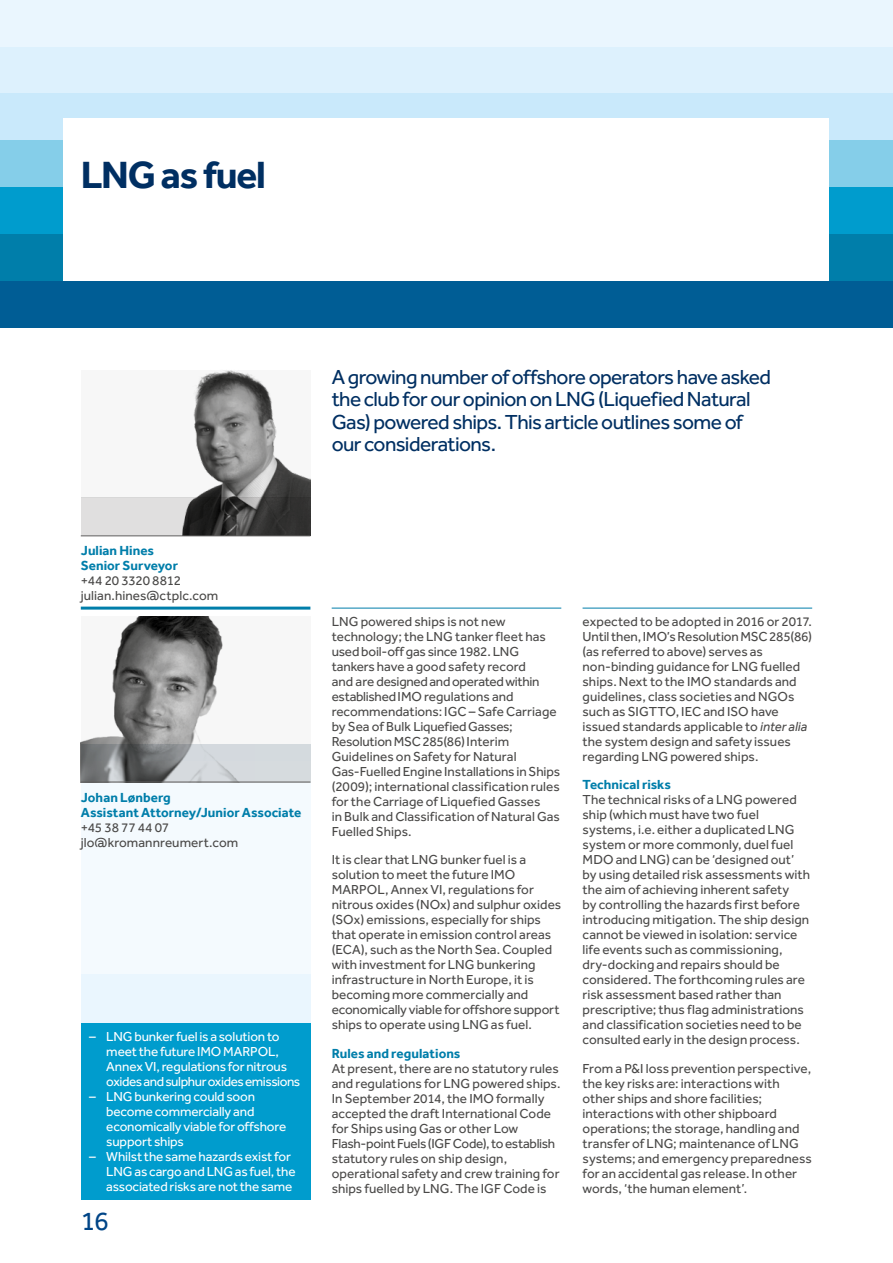
<style>
.page{position:relative;width:893px;height:1263px;background:#fff}
.page>*{position:absolute;margin:0;border:0;box-sizing:border-box;transform-origin:0 0}
.t1{font:700 39px "Effra";letter-spacing:-.03em;color:#002f62}
.t2{font:27px "Effra";color:#004587}
.t3{font:21px/22.5px "Effra";letter-spacing:-.03em;color:#002f62}
.t4{font:13.5px/15px "Effra";letter-spacing:.005em;color:#4a4948}
.t5{font:13.5px/15px "Effra";letter-spacing:-.01em;color:#fff}
.t6{font:700 13.5px/15px "Effra";letter-spacing:.005em;color:#007eaa}
.s1{font-style:italic}
</style>
<div class="page">
<div style="left:0;top:0;width:893px;height:47px;background:#eaf6fe"></div>
<div style="left:0;top:47px;width:893px;height:47px;background:#ddf1fd"></div>
<div style="left:0;top:94px;width:893px;height:46px;background:#c9e9fb"></div>
<div style="left:0;top:140px;width:893px;height:47px;background:#85cee9"></div>
<div style="left:0;top:187px;width:893px;height:47px;background:#009ccd"></div>
<div style="left:0;top:234px;width:893px;height:47px;background:#007eaa"></div>
<div style="left:0;top:281px;width:893px;height:46px;background:#005d95"></div>
<div style="left:64px;top:118px;width:765px;height:163px;background:#fff"></div>
<div style="left:81px;top:724px;width:229px;height:345px;background:#f4fafe"></div>
<hr style="left:81px;top:607px;width:229px;height:3px;background:#007eaa">
<div style="left:81px;top:370px;width:229px;height:127px;background:#f7f7f7"></div>
<img style="left:193px;top:370px;width:117px;height:127px">
<svg style="left:81px;top:497px;width:229px;height:38px;background:#838282"></svg>
<hr style="left:81px;top:535px;width:229px;height:1px;background:#605f5e">
<div style="left:81px;top:617px;width:229px;height:127px;background:#f7f7f7"></div>
<img style="left:81px;top:617px;width:142px;height:127px">
<svg style="left:81px;top:744px;width:229px;height:38px;background:#a8acaf"></svg>
<hr style="left:81px;top:782px;width:229px;height:1px;background:#605f5e">
<hr style="left:332px;top:608px;width:229px;height:1px;background:#007eaa">
<hr style="left:583px;top:608px;width:229px;height:1px;background:#007eaa">
<div style="left:81px;top:1023px;width:229px;height:176px;background:#009ccd"></div>
<h1 class="t1" style="left:81px;top:151px;width:187px">LNG as fuel</h1>
<h3 class="t3" style="left:332px;top:365px;width:441px">A growing number of offshore operators have asked the club for our opinion on LNG (Liquefied Natural Gas) powered ships. This article outlines some of our considerations.</h3>
<p class="t6" style="left:81px;top:543px;width:99px">Julian Hines<br>Senior Surveyor</p>
<p class="t4" style="left:81px;top:573px;width:139px">+44 20 3320 8812 julian.hines@ctplc.com</p>
<p class="t6" style="left:81px;top:789px;width:222px">Johan Lønberg<br>Assistant Attorney/Junior Associate</p>
<p class="t4" style="left:81px;top:819px;width:159px">+45 38 77 44 07 jlo@kromannreumert.com</p>
<p class="t5" style="left:106px;top:1028px;width:195px;text-indent:-17px">– LNG bunker fuel is a solution to meet the future IMO MARPOL,<br>Annex VI, regulations for nitrous oxides and sulphur oxides emissions</p>
<p class="t5" style="left:106px;top:1088px;width:182px;text-indent:-17px">– LNG bunkering could soon become commercially and economically viable for offshore support ships</p>
<p class="t5" style="left:106px;top:1148px;width:191px;text-indent:-17px">– Whilst the same hazards exist for<br>LNG as cargo and LNG as fuel, the associated risks are not the same</p>
<h2 class="t2" style="left:81px;top:1205px;width:30px">16</h2>
<p class="t4" style="left:332px;top:613px;width:230px">LNG powered ships is not new technology; the LNG tanker fleet has used boil-off gas since 1982. LNG tankers have a good safety record<br>and are designed and operated within established IMO regulations and recommendations: IGC – Safe Carriage by Sea of Bulk Liquefied Gasses; Resolution MSC 285(86) Interim Guidelines on Safety for Natural Gas-Fuelled Engine Installations in Ships (2009); international classification rules for the Carriage of Liquefied Gasses<br>in Bulk and Classification of Natural Gas Fuelled Ships.</p>
<p class="t4" style="left:332px;top:852px;width:231px">It is clear that LNG bunker fuel is a solution to meet the future IMO MARPOL, Annex VI, regulations for nitrous oxides (NOx) and sulphur oxides (SOx) emissions, especially for ships that operate in emission control areas (ECA), such as the North Sea. Coupled with investment for LNG bunkering infrastructure in North Europe, it is becoming more commercially and economically viable for offshore support ships to operate using LNG as fuel.</p>
<p class="t6" style="left:332px;top:1045px;width:130px">Rules and regulations</p>
<p class="t4" style="left:332px;top:1060px;width:230px">At present, there are no statutory rules and regulations for LNG powered ships.<br>In September 2014, the IMO formally accepted the draft International Code for Ships using Gas or other Low Flash-point Fuels (IGF Code), to establish statutory rules on ship design, operational safety and crew training for ships fuelled by LNG. The IGF Code is</p>
<p class="t4" style="left:583px;top:613px;width:231px">expected to be adopted in 2016 or 2017.<br>Until then, IMO’s Resolution MSC 285(86) (as referred to above) serves as non-binding guidance for LNG fuelled ships. Next to the IMO standards and guidelines, class societies and NGOs such as SIGTTO, IEC and ISO have issued standards applicable to <span class="s1">inter alia </span>the system design and safety issues regarding LNG powered ships.</p>
<p class="t6" style="left:583px;top:777px;width:90px">Technical risks</p>
<p class="t4" style="left:583px;top:792px;width:229px">The technical risks of a LNG powered ship (which must have two fuel systems, i.e. either a duplicated LNG system or more commonly, duel fuel MDO and LNG) can be ‘designed out’ by using detailed risk assessments with the aim of achieving inherent safety<br>by controlling the hazards first before introducing mitigation. The ship design cannot be viewed in isolation: service life events such as commissioning, dry-docking and repairs should be considered. The forthcoming rules are risk assessment based rather than prescriptive; thus flag administrations and classification societies need to be consulted early in the design process.</p>
<p class="t4" style="left:583px;top:1060px;width:231px">From a P&amp;I loss prevention perspective, the key risks are: interactions with other ships and shore facilities; interactions with other shipboard operations; the storage, handling and transfer of LNG; maintenance of LNG systems; and emergency preparedness for an accidental gas release. In other words, ‘the human element’.</p>
</div>
